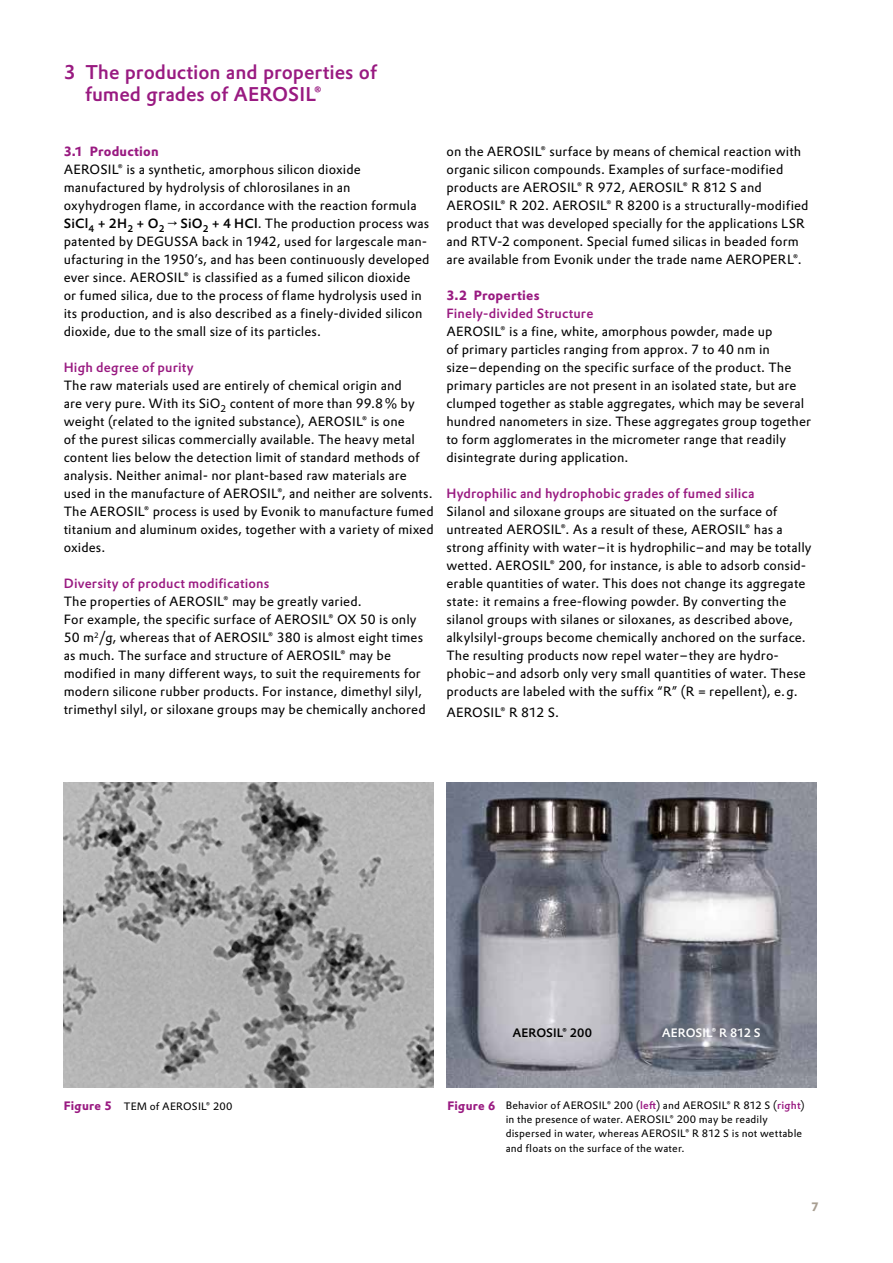
<style>
.page{position:relative;width:893px;height:1263px;background:#fff}
.page>*{position:absolute;margin:0;border:0;box-sizing:border-box;transform-origin:0 0}
.t1{font:500 19.5px/22.5px "Evonik Prokyon";letter-spacing:-.005em;color:#991a81}
.t2{font:13.2px/18px "Evonik Prokyon";letter-spacing:.01em;color:#000}
.t3{font:500 13.2px "Evonik Prokyon";letter-spacing:.01em;color:#991a81}
.t4{font:700 13.2px "Evonik Prokyon";letter-spacing:.015em;color:#991a81}
.t5{font:500 12px "Evonik Prokyon";letter-spacing:.005em;color:#fff}
.t6{font:500 12px "Evonik Prokyon";letter-spacing:.01em;color:#000}
.t7{font:700 12px "Evonik Prokyon";color:#a89e91}
.t8{font:10.5px/14.2px "Evonik Prokyon";letter-spacing:.02em;color:#000}
.s1{font-weight:500}
.s2{font-weight:700;font-size:12px;color:#991a81}
.s3{font-weight:500;color:#991a81}
</style>
<div class="page">
<img style="left:64px;top:782px;width:370px;height:305px">
<img style="left:447px;top:782px;width:369px;height:305px">
<h1 class="t1" style="left:85px;top:59px;width:293px;text-indent:-21px">3 The production and properties of fumed grades of AEROSIL®</h1>
<p class="t4" style="left:64px;top:141px;width:96px">3.1 Production</p>
<p class="t2" style="left:64px;top:160px;width:367px">AEROSIL® is a synthetic, amorphous silicon dioxide manufactured by hydrolysis of chlorosilanes in an oxyhydrogen flame, in accordance with the reaction formula <span class="s1">SiCl</span><sub>4</sub> <span class="s1">+ 2H</span><sub>2</sub> <span class="s1">+ O</span><sub>2</sub> <span class="s1">→ SiO</span><sub>2</sub> <span class="s1">+ 4 HCl</span>. The production process was patented by DEGUSSA back in 1942, used for largescale man&shy;ufacturing in the 1950’s, and has been continuously developed ever since. AEROSIL® is classified as a fumed silicon dioxide<br>or fumed silica, due to the process of flame hydrolysis used in its production, and is also described as a finely-divided silicon dioxide, due to the small size of its particles.</p>
<p class="t3" style="left:64px;top:357px;width:132px">High degree of purity</p>
<p class="t2" style="left:64px;top:376px;width:371px">The raw materials used are entirely of chemical origin and<br>are very pure. With its SiO<sub>2</sub> content of more than 99.8% by weight (related to the ignited substance), AEROSIL® is one<br>of the purest silicas commercially available. The heavy metal content lies below the detection limit of standard methods of analysis. Neither animal- nor plant-based raw materials are used in the manufacture of AEROSIL®, and neither are solvents.<br>The AEROSIL® process is used by Evonik to manufacture fumed titanium and aluminum oxides, together with a variety of mixed oxides.</p>
<p class="t3" style="left:64px;top:573px;width:207px">Diversity of product modifications</p>
<p class="t2" style="left:64px;top:592px;width:363px">The properties of AEROSIL® may be greatly varied.<br>For example, the specific surface of AEROSIL® OX 50 is only 50 m<sup>2</sup>/g, whereas that of AEROSIL® 380 is almost eight times as much. The surface and structure of AEROSIL® may be modified in many different ways, to suit the requirements for modern silicone rubber products. For instance, dimethyl silyl, trimethyl silyl, or siloxane groups may be chemically anchored</p>
<p class="t2" style="left:446px;top:141px;width:364px">on the AEROSIL® surface by means of chemical reaction with organic silicon compounds. Examples of surface-modified products are AEROSIL® R 972, AEROSIL® R 812 S and AEROSIL® R 202. AEROSIL® R 8200 is a structurally-modified product that was developed specially for the applications LSR and RTV-2 component. Special fumed silicas in beaded form are available from Evonik under the trade name AEROPERL®.</p>
<p class="t4" style="left:446px;top:285px;width:95px">3.2 Properties</p>
<p class="t3" style="left:446px;top:303px;width:148px">Finely-divided Structure</p>
<p class="t2" style="left:446px;top:321px;width:366px">AEROSIL® is a fine, white, amorphous powder, made up<br>of primary particles ranging from approx. 7 to 40 nm in size–depending on the specific surface of the product. The primary particles are not present in an isolated state, but are clumped together as stable aggregates, which may be several hundred nanometers in size. These aggregates group together to form agglomerates in the micrometer range that readily disintegrate during application.</p>
<p class="t3" style="left:446px;top:483px;width:309px">Hydrophilic and hydrophobic grades of fumed silica</p>
<p class="t2" style="left:446px;top:501px;width:367px">Silanol and siloxane groups are situated on the surface of untreated AEROSIL®. As a result of these, AEROSIL® has a strong affinity with water – it is hydrophilic– and may be totally wetted. AEROSIL® 200, for instance, is able to adsorb consid&shy;erable quantities of water. This does not change its aggregate state: it remains a free-flowing powder. By converting the silanol groups with silanes or siloxanes, as described above, alkylsilyl-groups become chemically anchored on the surface.<br>The resulting products now repel water – they are hydro&shy;phobic – and adsorb only very small quantities of water. These products are labeled with the suffix “R” (R = repellent), e.g.</p>
<p class="t2" style="left:446px;top:702px;width:114px">AEROSIL® R 812 S.</p>
<p class="t6" style="left:512px;top:1023px;width:81px">AEROSIL® 200</p>
<p class="t5" style="left:662px;top:1023px;width:100px">AEROSIL® R 812 S</p>
<p class="t8" style="left:64px;top:1098px;width:170px"><span class="s2">Figure 5</span> TEM of AEROSIL® 200</p>
<p class="t8" style="left:506px;top:1097px;width:300px;text-indent:-58px"><span class="s2">Figure 6</span> Behavior of AEROSIL® 200 (<span class="s3">left</span>) and AEROSIL® R 812 S (<span class="s3">right</span>) in the presence of water. AEROSIL® 200 may be readily dispersed in water, whereas AEROSIL® R 812 S is not wettable and floats on the surface of the water.</p>
<p class="t7" style="left:811px;top:1197px;width:9px">7</p>
</div>
